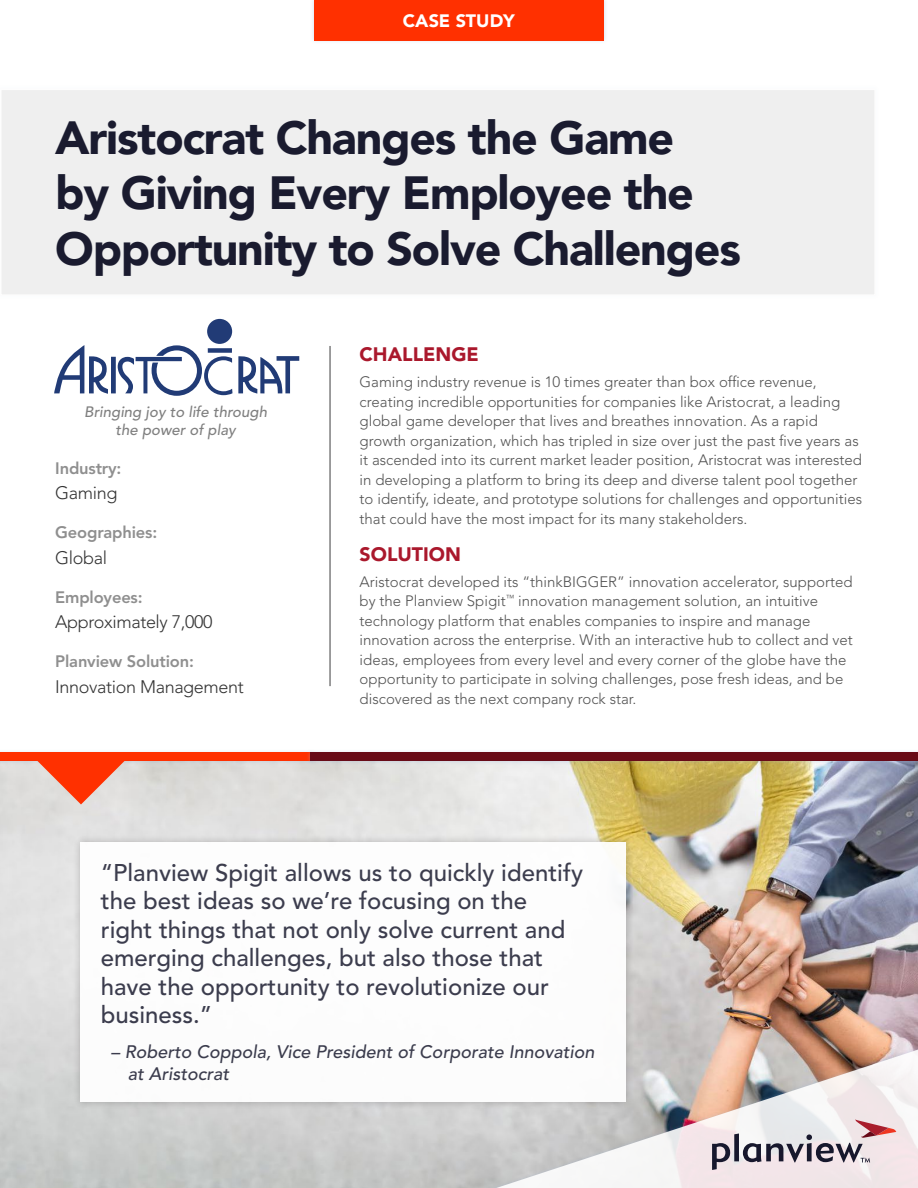
<style>
.page{position:relative;width:918px;height:1188px;background:#fff}
.page>*{position:absolute;margin:0;border:0;box-sizing:border-box;transform-origin:0 0}
.t1{font:900 46.5px/55.8px "Avenir LT Pro";letter-spacing:-.025em;color:#1a1b2f}
.t2{font:500 24px/28.5px "Avenir LT Std";color:#313244}
.t3{font:900 19.5px "Avenir LT Pro";color:#aa182c}
.t4{font:italic 500 18px/21.6px "Avenir LT Std";color:#313244}
.t5{font:300 18px "Avenir LT Std";letter-spacing:-.02em;color:#333}
.t6{font:900 18px "Avenir LT Pro";color:#fff}
.t7{font:800 16.5px "Avenir LT Std";letter-spacing:-.01em;color:#8f8f8f}
.t8{font:300 15px/19.5px "Avenir LT Std";color:#525252}
.t9{font:italic 500 15px/18px "Avenir LT Std";color:#808080;text-align:center}
</style>
<div class="page">
<div style="left:0;top:89px;width:876px;height:207px;background:#efefef;border:2px solid #f2f2f2"></div>
<div style="left:310px;top:0;width:298px;height:45px;background:#90acd9;opacity:.35"></div>
<div style="left:314px;top:0;width:290px;height:40px;background:#ff3000"></div>
<svg style="left:54px;top:319px;width:245px;height:77px"></svg>
<img style="left:0;top:765px;width:918px;height:423px">
<div style="left:72px;top:834px;width:562px;height:276px;background:#231f20;opacity:.27"></div>
<div style="left:81px;top:842px;width:545px;height:260px;background:#fff"></div>
<div style="left:0;top:749px;width:316px;height:16px;background:#90acd9;opacity:.35"></div>
<div style="left:0;top:753px;width:312px;height:8px;background:#ff3000"></div>
<div style="left:306px;top:749px;width:612px;height:16px;background:#90acd9;opacity:.35"></div>
<div style="left:310px;top:753px;width:608px;height:8px;background:#680b18"></div>
<svg style="left:37px;top:761px;width:88px;height:43px;background:#ef876e"></svg>
<div style="left:374px;top:1011px;width:544px;height:177px;background:#90acd9;opacity:.35"></div>
<svg style="left:377px;top:1015px;width:541px;height:173px"></svg>
<svg style="left:712px;top:1119px;width:184px;height:51px"></svg>
<hr style="left:330px;top:346px;width:1px;height:340px;background:#3e3e3f">
<p class="t6" style="left:403px;top:10px;width:113px">CASE STUDY</p>
<h1 class="t1" style="left:55px;top:110px;width:687px">Aristocrat Changes the Game<br>by Giving Every Employee the<br>Opportunity to Solve Challenges</h1>
<p class="t9" style="left:84px;top:403px;width:184px">Bringing joy to life through the power of play</p>
<p class="t7" style="left:55px;top:458px;width:68px">Industry:</p>
<p class="t5" style="left:55px;top:482px;width:64px">Gaming</p>
<p class="t7" style="left:55px;top:523px;width:104px">Geographies:</p>
<p class="t5" style="left:55px;top:547px;width:53px">Global</p>
<p class="t7" style="left:55px;top:587px;width:89px">Employees:</p>
<p class="t5" style="left:55px;top:611px;width:159px">Approximately 7,000</p>
<p class="t7" style="left:55px;top:652px;width:140px">Planview Solution:</p>
<p class="t5" style="left:55px;top:676px;width:190px">Innovation Management</p>
<h3 class="t3" style="left:360px;top:342px;width:121px">CHALLENGE</h3>
<p class="t8" style="left:360px;top:372px;width:504px">Gaming industry revenue is 10 times greater than box office revenue, creating incredible opportunities for companies like Aristocrat, a leading global game developer that lives and breathes innovation. As a rapid growth organization, which has tripled in size over just the past five years as it ascended into its current market leader position, Aristocrat was interested in developing a platform to bring its deep and diverse talent pool together to identify, ideate, and prototype solutions for challenges and opportunities that could have the most impact for its many stakeholders.</p>
<h3 class="t3" style="left:360px;top:542px;width:103px">SOLUTION</h3>
<p class="t8" style="left:360px;top:572px;width:495px">Aristocrat developed its “thinkBIGGER” innovation accelerator, supported by the Planview Spigit<sup>™</sup> innovation management solution, an intuitive technology platform that enables companies to inspire and manage innovation across the enterprise. With an interactive hub to collect and vet ideas, employees from every level and every corner of the globe have the opportunity to participate in solving challenges, pose fresh ideas, and be discovered as the next company rock star.</p>
<h2 class="t2" style="left:101px;top:859px;width:484px">“Planview Spigit allows us to quickly identify the best ideas so we’re focusing on the right things that not only solve current and emerging challenges, but also those that have the opportunity to revolutionize our business.”</h2>
<p class="t4" style="left:128px;top:1042px;width:468px;text-indent:-17px">– Roberto Coppola, Vice President of Corporate Innovation at Aristocrat</p>
</div>
